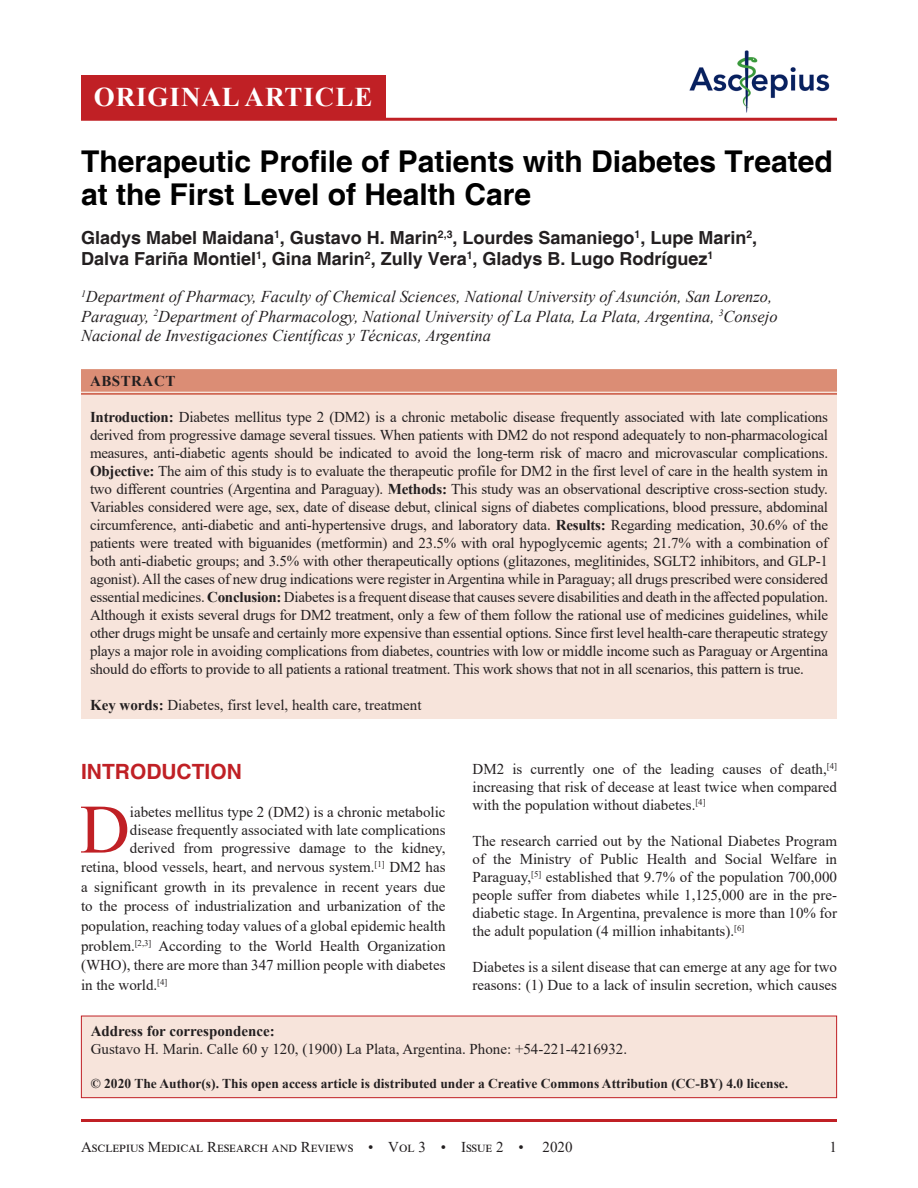
<style>
.page{position:relative;width:918px;height:1188px;background:#fff}
.page>*{position:absolute;margin:0;border:0;box-sizing:border-box;transform-origin:0 0}
.DROP_CAP_TX{font:69.3px "Times New Roman";color:#c02025}
.AT{font:700 30px/33px "Helvetica";color:#000}
.AH{font:700 27px "Times New Roman";letter-spacing:.035em;color:#fff}
.t1{font:700 21px "Helvetica";color:#c02025}
.AU{font:700 18px/21px "Helvetica";color:#231f20}
.AFF{font:italic 16.5px/19.5px "Times New Roman";color:#231f20}
.ABS{font:15px/18px "Times New Roman";letter-spacing:-.015em;color:#231f20;text-align:justify}
.TX{font:15px/18px "Times New Roman";color:#231f20;text-align:justify}
.DROP_CAP_TX-2{font:15px/19.6px "Times New Roman";color:#231f20;text-align:justify}
.ADD{font:15px/18px "Times New Roman";color:#231f20}
.KWD{font:15px "Times New Roman";color:#231f20}
.ABSH{font:700 15px "Times New Roman";letter-spacing:.035em;color:#231f20}
.CR{font:700 13.5px "Times New Roman";color:#231f20}
.s1{font-weight:700}
</style>
<div class="page">
<hr style="left:81px;top:1119px;width:756px;height:3px;background:#c02025">
<img style="left:689px;top:50px;width:141px;height:63px">
<div style="left:81px;top:75px;width:304px;height:44px;background:#c02025"></div>
<hr style="left:81px;top:118px;width:756px;height:3px;background:#c02025">
<div style="left:81px;top:369px;width:756px;height:350px;background:#f7e4db"></div>
<div style="left:81px;top:369px;width:756px;height:23px;background:#db8d75"></div>
<hr style="left:81px;top:393px;width:756px;height:2px;background:#ca533e">
<div style="left:81px;top:1016px;width:756px;height:82px;background:#f7e4db"></div>
<div style="left:81px;top:1016px;width:756px;height:82px;border:1px solid #c02025"></div>
<p class="AH" style="left:94px;top:78px;width:280px">ORIGINAL ARTICLE</p>
<p class="AT" style="left:81px;top:146px;width:753px">Therapeutic Profile of Patients with Diabetes Treated at the First Level of Health Care</p>
<p class="AU" style="left:81px;top:228px;width:678px">Gladys Mabel Maidana<sup>1</sup>, Gustavo H. Marin<sup>2,3</sup>, Lourdes Samaniego<sup>1</sup>, Lupe Marin<sup>2</sup>,<br>Dalva Fariña Montiel<sup>1</sup>, Gina Marin<sup>2</sup>, Zully Vera<sup>1</sup>, Gladys B. Lugo Rodríguez<sup>1</sup></p>
<p class="AFF" style="left:81px;top:287px;width:698px"><sup>1</sup>Department of Pharmacy, Faculty of Chemical Sciences, National University of Asunción, San Lorenzo,<br>Paraguay, <sup>2</sup>Department of Pharmacology, National University of La Plata, La Plata, Argentina, <sup>3</sup>Consejo<br>Nacional de Investigaciones Científicas y Técnicas, Argentina</p>
<p class="ABSH" style="left:90px;top:370px;width:87px">ABSTRACT</p>
<p class="ABS" style="left:90px;top:407px;width:740px"><span class="s1">Introduction:</span> Diabetes mellitus type 2 (DM2) is a chronic metabolic disease frequently associated with late complications derived from progressive damage several tissues. When patients with DM2 do not respond adequately to non-pharmacological measures, anti-diabetic agents should be indicated to avoid the long-term risk of macro and microvascular complications.<br><span class="s1">Objective:</span> The aim of this study is to evaluate the therapeutic profile for DM2 in the first level of care in the health system in two different countries (Argentina and Paraguay). <span class="s1">Methods:</span> This study was an observational descriptive cross-section study.<br>Variables considered were age, sex, date of disease debut, clinical signs of diabetes complications, blood pressure, abdominal circumference, anti-diabetic and anti-hypertensive drugs, and laboratory data. <span class="s1">Results:</span> Regarding medication, 30.6% of the patients were treated with biguanides (metformin) and 23.5% with oral hypoglycemic agents; 21.7% with a combination of both anti-diabetic groups; and 3.5% with other therapeutically options (glitazones, meglitinides, SGLT2 inhibitors, and GLP-1 agonist). All the cases of new drug indications were register in Argentina while in Paraguay; all drugs prescribed were considered essential medicines. <span class="s1">Conclusion:</span> Diabetes is a frequent disease that causes severe disabilities and death in the affected population.<br>Although it exists several drugs for DM2 treatment, only a few of them follow the rational use of medicines guidelines, while other drugs might be unsafe and certainly more expensive than essential options. Since first level health-care therapeutic strategy plays a major role in avoiding complications from diabetes, countries with low or middle income such as Paraguay or Argentina should do efforts to provide to all patients a rational treatment. This work shows that not in all scenarios, this pattern is true.</p>
<p class="KWD" style="left:90px;top:694px;width:333px"><span class="s1">Key words:</span> Diabetes, first level, health care, treatment</p>
<h1 class="t1" style="left:81px;top:759px;width:162px">INTRODUCTION</h1>
<p class="DROP_CAP_TX" style="left:80px;top:781px;width:52px">D</p>
<p class="DROP_CAP_TX-2" style="left:130px;top:802px;width:317px;line-height:18px">iabetes mellitus type 2 (DM2) is a chronic metabolic disease frequently associated with late complications derived from progressive damage to the kidney,</p>
<p class="DROP_CAP_TX-2" style="left:81px;top:857px;width:366px">retina, blood vessels, heart, and nervous system.<sup>[1]</sup> DM2 has a significant growth in its prevalence in recent years due to the process of industrialization and urbanization of the population, reaching today values of a global epidemic health problem.<sup>[2,3]</sup> According to the World Health Organization (WHO), there are more than 347 million people with diabetes in the world.<sup>[4]</sup></p>
<p class="TX" style="left:473px;top:760px;width:366px">DM2 is currently one of the leading causes of death,<sup>[4] </sup>increasing that risk of decease at least twice when compared with the population without diabetes.<sup>[4]</sup></p>
<p class="TX" style="left:473px;top:832px;width:366px">The research carried out by the National Diabetes Program of the Ministry of Public Health and Social Welfare in Paraguay,<sup>[5]</sup> established that 9.7% of the population 700,000 people suffer from diabetes while 1,125,000 are in the pre&shy;diabetic stage. In Argentina, prevalence is more than 10% for the adult population (4 million inhabitants).<sup>[6]</sup></p>
<p class="TX" style="left:473px;top:958px;width:366px">Diabetes is a silent disease that can emerge at any age for two reasons: (1) Due to a lack of insulin secretion, which causes</p>
<p class="ADD" style="left:91px;top:1021px;width:538px"><span class="s1">Address for correspondence:<br></span>Gustavo H. Marin. Calle 60 y 120, (1900) La Plata, Argentina. Phone: +54-221-4216932.</p>
<p class="CR" style="left:91px;top:1074px;width:699px">© 2020 The Author(s). This open access article is distributed under a Creative Commons Attribution (CC-BY) 4.0 license.</p>
<p class="ABS" style="left:81px;top:1137px;width:444px">Asclepius Medical Research and Reviews • Vol 3 • Issue 2 •</p>
<p class="ABS" style="left:543px;top:1137px;width:31px">2020</p>
<p class="ABS" style="left:830px;top:1137px;width:9px">1</p>
</div>
